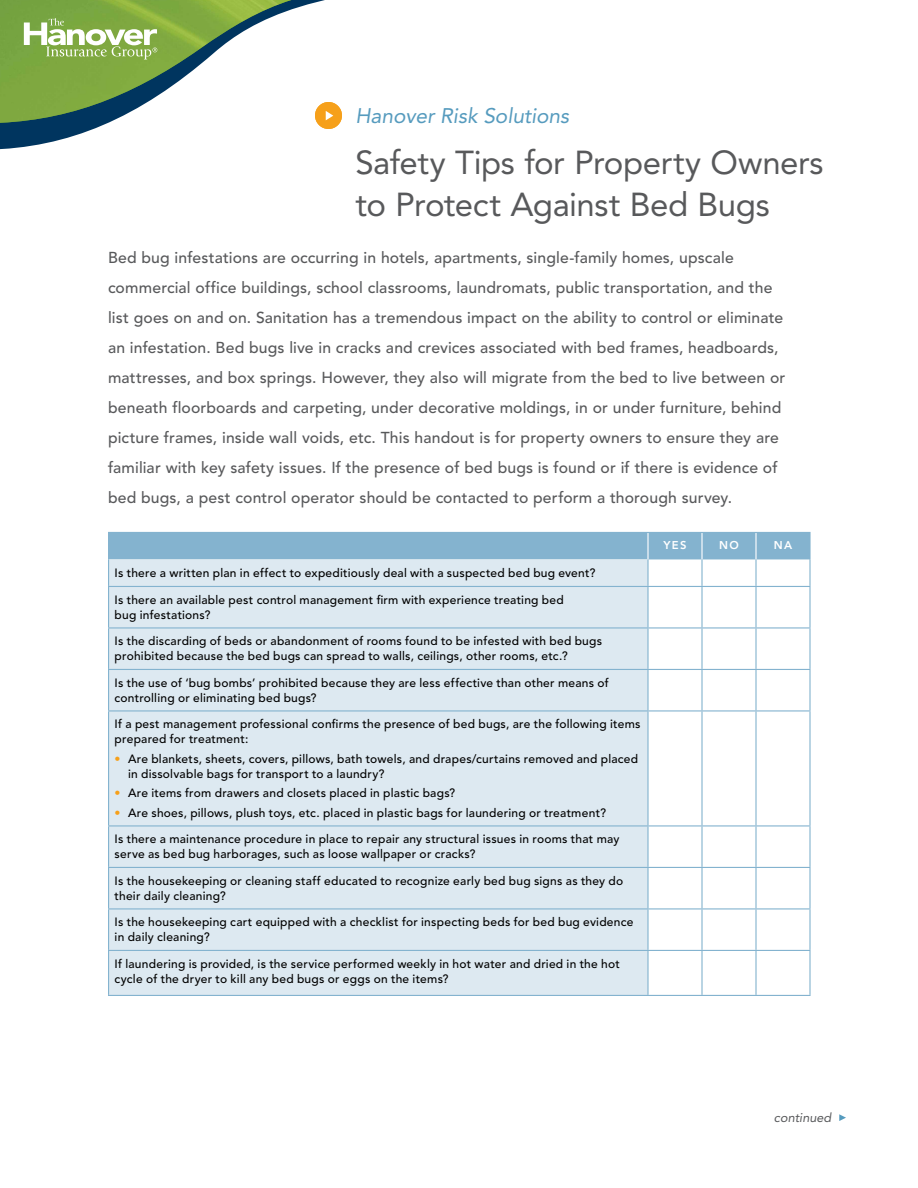
<style>
.page{position:relative;width:918px;height:1188px;background:#fff}
.page>*{position:absolute;margin:0;border:0;box-sizing:border-box;transform-origin:0 0}
.t1{font:33px/42px "Avenir LT Std";letter-spacing:-.015em;color:#58595b}
.t2{font:italic 21px "Avenir LT Std";letter-spacing:-.005em;color:#569bbe}
.t3{font:500 15.75px/30px "Avenir LT Std";letter-spacing:.01em;color:#58595b}
.t4{font:italic 12.75px "Avenir LT Std";color:#58595b}
.t5{font:500 12px/15px "Avenir LT Std";letter-spacing:.02em;color:#000}
.t6{font:800 11.25px "Avenir LT Std";letter-spacing:.12em;color:#fff}
.s1{color:#f6a01a}
</style>
<div class="page">
<svg style="left:0;top:123px;width:340px;height:27px"></svg>
<img style="left:0;top:0;width:342px;height:123px">
<svg style="left:24px;top:18px;width:133px;height:41px"></svg>
<div style="left:315px;top:102px;width:27px;height:27px;background:#f6a01a;border-radius:50%"></div>
<svg style="left:326px;top:111px;width:7px;height:9px"></svg>
<svg style="left:839px;top:1114px;width:7px;height:7px"></svg>
<div style="left:109px;top:587px;width:538px;height:408px;background:#dde9f1"></div>
<hr style="left:756px;top:532px;width:55px;height:1px;background:#84b3cf">
<hr style="left:809px;top:533px;width:2px;height:26px;background:#84b3cf">
<svg style="left:108px;top:532px;width:701px;height:54px;background:#b3d0e1"></svg>
<hr style="left:647px;top:559px;width:2px;height:27px;background:#84b3cf">
<hr style="left:701px;top:559px;width:2px;height:27px;background:#84b3cf">
<hr style="left:755px;top:559px;width:2px;height:27px;background:#84b3cf">
<hr style="left:809px;top:559px;width:2px;height:27px;background:#84b3cf">
<hr style="left:108px;top:586px;width:540px;height:1px;background:#84b3cf">
<hr style="left:108px;top:587px;width:1px;height:40px;background:#84b3cf">
<hr style="left:648px;top:586px;width:54px;height:1px;background:#84b3cf">
<hr style="left:647px;top:587px;width:2px;height:40px;background:#84b3cf">
<hr style="left:702px;top:586px;width:54px;height:1px;background:#84b3cf">
<hr style="left:701px;top:587px;width:2px;height:40px;background:#84b3cf">
<hr style="left:756px;top:586px;width:55px;height:1px;background:#84b3cf">
<hr style="left:755px;top:587px;width:2px;height:40px;background:#84b3cf">
<hr style="left:809px;top:587px;width:2px;height:40px;background:#84b3cf">
<hr style="left:108px;top:627px;width:540px;height:2px;background:#84b3cf">
<hr style="left:108px;top:629px;width:1px;height:40px;background:#84b3cf">
<hr style="left:648px;top:627px;width:54px;height:2px;background:#84b3cf">
<hr style="left:647px;top:629px;width:2px;height:40px;background:#84b3cf">
<hr style="left:702px;top:627px;width:54px;height:2px;background:#84b3cf">
<hr style="left:701px;top:629px;width:2px;height:40px;background:#84b3cf">
<hr style="left:756px;top:627px;width:55px;height:2px;background:#84b3cf">
<hr style="left:755px;top:629px;width:2px;height:40px;background:#84b3cf">
<hr style="left:809px;top:629px;width:2px;height:40px;background:#84b3cf">
<hr style="left:108px;top:669px;width:540px;height:1px;background:#84b3cf">
<hr style="left:108px;top:670px;width:1px;height:40px;background:#84b3cf">
<hr style="left:648px;top:669px;width:54px;height:1px;background:#84b3cf">
<hr style="left:647px;top:670px;width:2px;height:40px;background:#84b3cf">
<hr style="left:702px;top:669px;width:54px;height:1px;background:#84b3cf">
<hr style="left:701px;top:670px;width:2px;height:40px;background:#84b3cf">
<hr style="left:756px;top:669px;width:55px;height:1px;background:#84b3cf">
<hr style="left:755px;top:670px;width:2px;height:40px;background:#84b3cf">
<hr style="left:809px;top:670px;width:2px;height:40px;background:#84b3cf">
<hr style="left:108px;top:710px;width:540px;height:2px;background:#84b3cf">
<hr style="left:108px;top:712px;width:1px;height:113px;background:#84b3cf">
<hr style="left:648px;top:710px;width:54px;height:2px;background:#84b3cf">
<hr style="left:647px;top:712px;width:2px;height:113px;background:#84b3cf">
<hr style="left:702px;top:710px;width:54px;height:2px;background:#84b3cf">
<hr style="left:701px;top:712px;width:2px;height:113px;background:#84b3cf">
<hr style="left:756px;top:710px;width:55px;height:2px;background:#84b3cf">
<hr style="left:755px;top:712px;width:2px;height:113px;background:#84b3cf">
<hr style="left:809px;top:712px;width:2px;height:113px;background:#84b3cf">
<hr style="left:108px;top:825px;width:540px;height:2px;background:#84b3cf">
<hr style="left:108px;top:827px;width:1px;height:40px;background:#84b3cf">
<hr style="left:648px;top:825px;width:54px;height:2px;background:#84b3cf">
<hr style="left:647px;top:827px;width:2px;height:40px;background:#84b3cf">
<hr style="left:702px;top:825px;width:54px;height:2px;background:#84b3cf">
<hr style="left:701px;top:827px;width:2px;height:40px;background:#84b3cf">
<hr style="left:756px;top:825px;width:55px;height:2px;background:#84b3cf">
<hr style="left:755px;top:827px;width:2px;height:40px;background:#84b3cf">
<hr style="left:809px;top:827px;width:2px;height:40px;background:#84b3cf">
<hr style="left:108px;top:867px;width:540px;height:1px;background:#84b3cf">
<hr style="left:108px;top:868px;width:1px;height:40px;background:#84b3cf">
<hr style="left:648px;top:867px;width:54px;height:1px;background:#84b3cf">
<hr style="left:647px;top:868px;width:2px;height:40px;background:#84b3cf">
<hr style="left:702px;top:867px;width:54px;height:1px;background:#84b3cf">
<hr style="left:701px;top:868px;width:2px;height:40px;background:#84b3cf">
<hr style="left:756px;top:867px;width:55px;height:1px;background:#84b3cf">
<hr style="left:755px;top:868px;width:2px;height:40px;background:#84b3cf">
<hr style="left:809px;top:868px;width:2px;height:40px;background:#84b3cf">
<hr style="left:108px;top:908px;width:540px;height:1px;background:#84b3cf">
<hr style="left:108px;top:909px;width:1px;height:41px;background:#84b3cf">
<hr style="left:648px;top:908px;width:54px;height:1px;background:#84b3cf">
<hr style="left:647px;top:909px;width:2px;height:41px;background:#84b3cf">
<hr style="left:702px;top:908px;width:54px;height:1px;background:#84b3cf">
<hr style="left:701px;top:909px;width:2px;height:41px;background:#84b3cf">
<hr style="left:756px;top:908px;width:55px;height:1px;background:#84b3cf">
<hr style="left:755px;top:909px;width:2px;height:41px;background:#84b3cf">
<hr style="left:809px;top:909px;width:2px;height:41px;background:#84b3cf">
<hr style="left:108px;top:950px;width:540px;height:1px;background:#84b3cf">
<hr style="left:108px;top:951px;width:1px;height:44px;background:#84b3cf">
<hr style="left:648px;top:950px;width:54px;height:1px;background:#84b3cf">
<hr style="left:647px;top:951px;width:2px;height:44px;background:#84b3cf">
<hr style="left:702px;top:950px;width:54px;height:1px;background:#84b3cf">
<hr style="left:701px;top:951px;width:2px;height:44px;background:#84b3cf">
<hr style="left:756px;top:950px;width:55px;height:1px;background:#84b3cf">
<hr style="left:755px;top:951px;width:2px;height:44px;background:#84b3cf">
<hr style="left:809px;top:951px;width:2px;height:44px;background:#84b3cf">
<hr style="left:108px;top:995px;width:540px;height:1px;background:#84b3cf">
<hr style="left:648px;top:995px;width:54px;height:1px;background:#84b3cf">
<hr style="left:702px;top:995px;width:54px;height:1px;background:#84b3cf">
<hr style="left:756px;top:995px;width:55px;height:1px;background:#84b3cf">
<h2 class="t2" style="left:356px;top:104px;width:215px">Hanover Risk Solutions</h2>
<h1 class="t1" style="left:356px;top:142px;width:470px">Safety Tips for Property Owners to Protect Against Bed Bugs</h1>
<p class="t3" style="left:108px;top:243px;width:679px">Bed bug infestations are occurring in hotels, apartments, single-family homes, upscale commercial office buildings, school classrooms, laundromats, public transportation, and the list goes on and on. Sanitation has a tremendous impact on the ability to control or eliminate an infestation. Bed bugs live in cracks and crevices associated with bed frames, headboards, mattresses, and box springs. However, they also will migrate from the bed to live between or beneath floorboards and carpeting, under decorative moldings, in or under furniture, behind picture frames, inside wall voids, etc. This handout is for property owners to ensure they are familiar with key safety issues. If the presence of bed bugs is found or if there is evidence of bed bugs, a pest control operator should be contacted to perform a thorough survey.</p>
<p class="t5" style="left:115px;top:566px;width:482px">Is there a written plan in effect to expeditiously deal with a suspected bed bug event?</p>
<p class="t5" style="left:115px;top:593px;width:451px">Is there an available pest control management firm with experience treating bed bug infestations?</p>
<p class="t5" style="left:115px;top:634px;width:489px">Is the discarding of beds or abandonment of rooms found to be infested with bed bugs prohibited because the bed bugs can spread to walls, ceilings, other rooms, etc.?</p>
<p class="t5" style="left:115px;top:676px;width:496px">Is the use of ‘bug bombs’ prohibited because they are less effective than other means of controlling or eliminating bed bugs?</p>
<p class="t5" style="left:115px;top:717px;width:527px">If a pest management professional confirms the presence of bed bugs, are the following items prepared for treatment:</p>
<p class="t5" style="left:128px;top:752px;width:512px;text-indent:-14px"><span class="s1">•</span> Are blankets, sheets, covers, pillows, bath towels, and drapes/curtains removed and placed in dissolvable bags for transport to a laundry?</p>
<p class="t5" style="left:115px;top:786px;width:342px"><span class="s1">•</span> Are items from drawers and closets placed in plastic bags?</p>
<p class="t5" style="left:115px;top:806px;width:493px"><span class="s1">•</span> Are shoes, pillows, plush toys, etc. placed in plastic bags for laundering or treatment?</p>
<p class="t5" style="left:115px;top:832px;width:506px">Is there a maintenance procedure in place to repair any structural issues in rooms that may serve as bed bug harborages, such as loose wallpaper or cracks?</p>
<p class="t5" style="left:115px;top:874px;width:510px">Is the housekeeping or cleaning staff educated to recognize early bed bug signs as they do their daily cleaning?</p>
<p class="t5" style="left:115px;top:915px;width:520px">Is the housekeeping cart equipped with a checklist for inspecting beds for bed bug evidence in daily cleaning?</p>
<p class="t5" style="left:115px;top:957px;width:507px">If laundering is provided, is the service performed weekly in hot water and dried in the hot cycle of the dryer to kill any bed bugs or eggs on the items?</p>
<p class="t6" style="left:663px;top:539px;width:25px">YES</p>
<p class="t6" style="left:719px;top:539px;width:21px">NO</p>
<p class="t6" style="left:774px;top:539px;width:20px">NA</p>
<p class="t4" style="left:774px;top:1110px;width:59px">continued</p>
</div>
